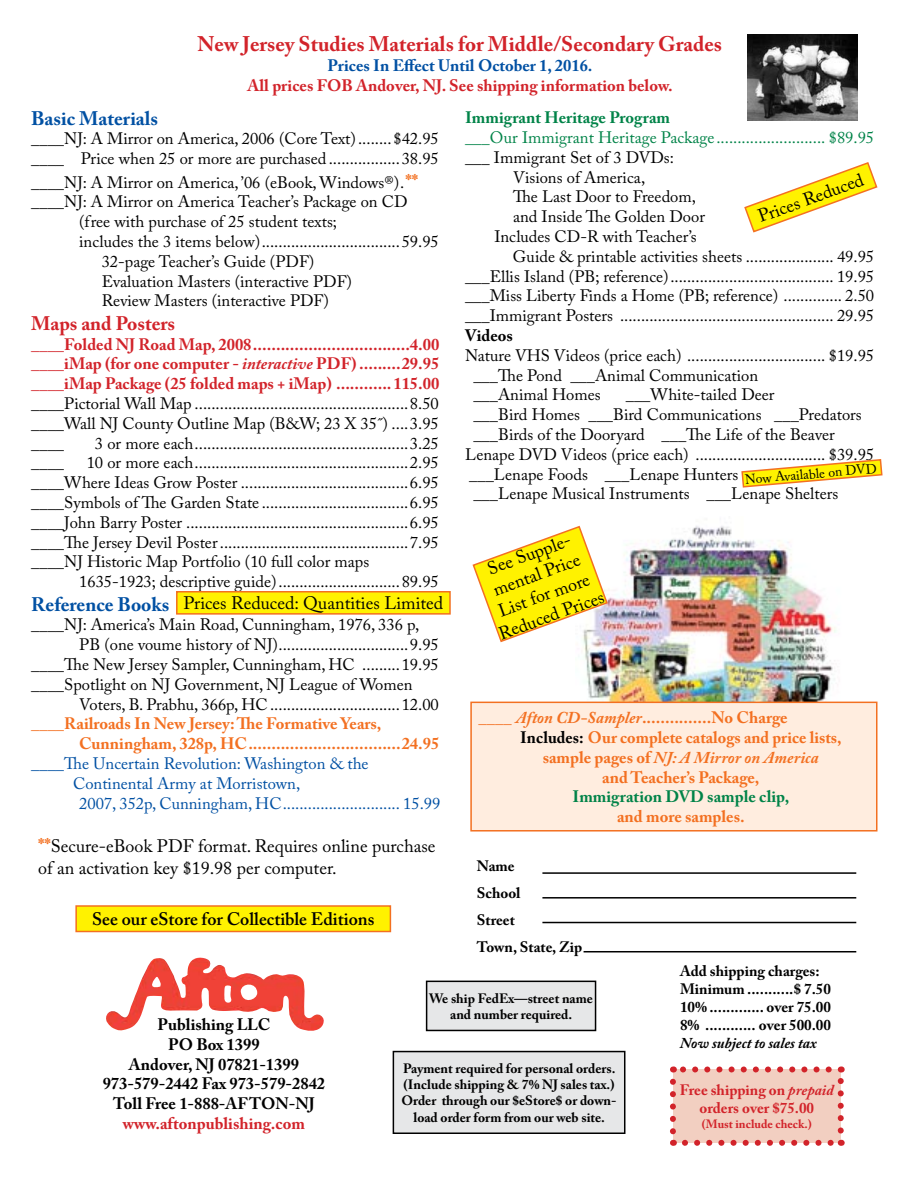
<style>
.page{position:relative;width:918px;height:1188px;background:#fff}
.page>*{position:absolute;margin:0;border:0;box-sizing:border-box;transform-origin:0 0}
.t1{font:700 21px "Adobe Caslon Pro";color:#d2232a}
.t2{font:700 19.5px "Adobe Caslon Pro";color:#0050a3}
.t3{font:700 19.5px "Adobe Caslon Pro";color:#d2232a}
.t4{font:18px/21.6px "Adobe Caslon Pro";color:#000}
.t5{font:600 18px "Adobe Caslon Pro";color:#000}
.t6{font:16.5px/19.8px "Adobe Caslon Pro";color:#000}
.t7{font:700 16.5px/19.8px "Adobe Caslon Pro";color:#d2232a;text-align:justify}
.t8{font:700 16.5px/19.8px "Adobe Caslon Pro";color:#f37021}
.t9{font:16.5px "Adobe Caslon Pro";color:#0050a3}
.t10{font:700 16.5px/19.8px "Adobe Caslon Pro";color:#000;text-align:center}
.t11{font:16.5px "Adobe Caslon Pro";color:#008348}
.t12{font:700 16.5px "Adobe Caslon Pro";color:#008348}
.t13{font:700 16.5px "Adobe Caslon Pro";color:#0050a3}
.t14{font:italic 700 16.5px "Adobe Caslon Pro";color:#f37021}
.t15{font:700 15px/18px "Adobe Caslon Pro";color:#000}
.t16{font:700 15px/18px "Adobe Caslon Pro";color:#d2232a;text-align:center}
.t17{font:italic 700 15px "Adobe Caslon Pro";color:#000}
.t18{font:700 13.5px/16.2px "Adobe Caslon Pro";color:#000;text-align:center}
.t19{font:13.5px "Adobe Caslon Pro";color:#000}
.t20{font:700 12px "Adobe Caslon Pro";color:#d2232a}
.s1{font-weight:700;font-size:19.5px;color:#f37021}
.s2{font-style:italic}
.s3{font-weight:400}
.s4{color:#000}
.s5{font-style:normal}
</style>
<div class="page">
<img style="left:106px;top:957px;width:218px;height:74px">
<div style="left:673px;top:1070px;width:168px;height:73px;background:#f2cfc1"></div>
<svg style="left:685px;top:1140px;width:149px;height:6px"></svg>
<svg style="left:670px;top:1082px;width:6px;height:64px"></svg>
<svg style="left:838px;top:1066px;width:6px;height:65px"></svg>
<svg style="left:673px;top:1066px;width:156px;height:6px"></svg>
<hr style="left:542px;top:872px;width:314px;height:2px;background:#000">
<hr style="left:542px;top:897px;width:314px;height:2px;background:#000">
<hr style="left:542px;top:922px;width:314px;height:1px;background:#000">
<hr style="left:584px;top:951px;width:272px;height:1px;background:#000">
<div style="left:427px;top:981px;width:169px;height:49px;background:#e6e7e8"></div>
<div style="left:426px;top:981px;width:170px;height:50px;border:2px solid #000"></div>
<div style="left:393px;top:1052px;width:232px;height:81px;background:#e6e7e8"></div>
<div style="left:393px;top:1051px;width:232px;height:83px;border:2px solid #000"></div>
<img style="left:747px;top:34px;width:111px;height:87px">
<svg style="left:744px;top:162px;width:134px;height:71px"></svg>
<div style="left:177px;top:592px;width:273px;height:22px;background:#fff200"></div>
<div style="left:176px;top:591px;width:275px;height:24px;border:2px solid #f37021"></div>
<img style="left:575px;top:526px;width:270px;height:176px">
<div style="left:471px;top:702px;width:406px;height:129px;background:#ffeddf"></div>
<div style="left:470px;top:702px;width:408px;height:130px;border:2px solid #f37021"></div>
<svg style="left:472px;top:525px;width:137px;height:118px"></svg>
<svg style="left:741px;top:459px;width:142px;height:29px"></svg>
<div style="left:76px;top:906px;width:314px;height:26px;background:#fff200"></div>
<div style="left:75px;top:905px;width:316px;height:27px;border:2px solid #f37021"></div>
<p class="t1" style="left:198px;top:32px;width:526px">New Jersey Studies Materials for Middle/Secondary Grades</p>
<p class="t13" style="left:328px;top:56px;width:266px">Prices In Effect Until October 1, 2016.</p>
<p class="t7" style="left:247px;top:75px;width:427px">All prices FOB Andover, NJ. See shipping information below.</p>
<p class="t12" style="left:465px;top:108px;width:207px">Immigrant Heritage Program</p>
<p class="t11" style="left:465px;top:128px;width:411px">___Our Immigrant Heritage Package .......................... $89.95</p>
<p class="t6" style="left:465px;top:147px;width:210px">___ Immigrant Set of 3 DVDs:</p>
<p class="t6" style="left:513px;top:167px;width:134px">Visions of America,</p>
<p class="t6" style="left:513px;top:187px;width:184px">The Last Door to Freedom,</p>
<p class="t6" style="left:513px;top:207px;width:193px">and Inside The Golden Door</p>
<p class="t6" style="left:494px;top:226px;width:204px">Includes CD-R with Teacher’s</p>
<p class="t6" style="left:513px;top:246px;width:363px">Guide &amp; printable activities sheets ..................... 49.95</p>
<p class="t6" style="left:465px;top:266px;width:411px">___Ellis Island (PB; reference)....................................... 19.95</p>
<p class="t6" style="left:465px;top:286px;width:411px">___Miss Liberty Finds a Home (PB; reference) .............. 2.50</p>
<p class="t6" style="left:465px;top:306px;width:411px">___Immigrant Posters ................................................... 29.95</p>
<p class="t10" style="left:465px;top:325px;width:49px">Videos</p>
<p class="t6" style="left:473px;top:345px;width:402px;text-indent:-8px">Nature VHS Videos (price each) ................................. $19.95 ___The Pond ___Animal Communication<br>___Animal Homes</p>
<p class="t2" style="left:31px;top:106px;width:128px">Basic Materials</p>
<p class="t6" style="left:31px;top:129px;width:409px">____NJ: A Mirror on America, 2006 (Core Text)........$42.95 ____ Price when 25 or more are purchased .................38.95</p>
<p class="t6" style="left:31px;top:172px;width:389px">____NJ: A Mirror on America, ’06 (eBook, Windows®).<span class="s1">**</span></p>
<p class="t6" style="left:31px;top:192px;width:378px">____NJ: A Mirror on America Teacher’s Package on CD</p>
<p class="t6" style="left:79px;top:212px;width:259px">(free with purchase of 25 student texts;</p>
<p class="t6" style="left:79px;top:231px;width:361px">includes the 3 items below).................................59.95</p>
<p class="t6" style="left:102px;top:251px;width:214px">32-page Teacher’s Guide (PDF)</p>
<p class="t6" style="left:102px;top:271px;width:252px">Evaluation Masters (interactive PDF)</p>
<p class="t6" style="left:102px;top:291px;width:229px">Review Masters (interactive PDF)</p>
<p class="t3" style="left:31px;top:312px;width:146px">Maps and Posters</p>
<p class="t7" style="left:31px;top:334px;width:410px">____Folded NJ Road Map, 2008..................................4.00 ____iMap (for one computer - <span class="s2">interactive</span> PDF) .........29.95 ____iMap Package (25 folded maps + iMap) ............115.00</p>
<p class="t6" style="left:31px;top:393px;width:409px;text-align:justify">____Pictorial Wall Map ...................................................8.50 ____Wall NJ County Outline Map (B&amp;W; 23 X 35˝) ....3.95 ____</p>
<p class="t4" style="left:755px;top:207px;width:112px;rotate:-20deg">Prices Reduced</p>
<p class="t6" style="left:626px;top:385px;width:150px">___White-tailed Deer</p>
<p class="t6" style="left:473px;top:405px;width:390px">___Bird Homes ___Bird Communications ___Predators</p>
<p class="t6" style="left:473px;top:424px;width:363px">___Birds of the Dooryard ___The Life of the Beaver</p>
<p class="t6" style="left:465px;top:444px;width:411px">Lenape DVD Videos (price each) ............................... $39.95</p>
<p class="t6" style="left:469px;top:464px;width:271px">___Lenape Foods ___Lenape Hunters</p>
<p class="t6" style="left:473px;top:484px;width:366px">___Lenape Musical Instruments ___Lenape Shelters</p>
<p class="t6" style="left:95px;top:433px;width:345px">3 or more each...................................................3.25</p>
<p class="t6" style="left:31px;top:453px;width:409px;text-align:justify;text-indent:55px">10 or more each...................................................2.95 ____Where Ideas Grow Poster ........................................6.95 ____Symbols of The Garden State ...................................6.95 ____John Barry Poster .....................................................6.95 ____The Jersey Devil Poster.............................................7.95 ____NJ Historic Map Portfolio (10 full color maps</p>
<p class="t6" style="left:79px;top:572px;width:361px">1635-1923; descriptive guide).............................89.95</p>
<p class="t2" style="left:31px;top:592px;width:140px">Reference Books</p>
<p class="t6" style="left:31px;top:615px;width:390px">____NJ: America’s Main Road, Cunningham, 1976, 336 p,</p>
<p class="t6" style="left:79px;top:635px;width:361px">PB (one voume history of NJ)...............................9.95</p>
<p class="t6" style="left:31px;top:654px;width:409px">____The New Jersey Sampler, Cunningham, HC .........19.95</p>
<p class="t6" style="left:31px;top:674px;width:383px">____Spotlight on NJ Government, NJ League of Women</p>
<p class="t6" style="left:79px;top:694px;width:361px">Voters, B. Prabhu, 366p, HC...............................12.00</p>
<p class="t8" style="left:79px;top:714px;width:362px;text-indent:-48px">____Railroads In New Jersey: The Formative Years,<br>Cunningham, 328p, HC.................................24.95</p>
<p class="t9" style="left:31px;top:754px;width:339px">____The Uncertain Revolution: Washington &amp; the</p>
<p class="t9" style="left:73px;top:773px;width:229px">Continental Army at Morristown,</p>
<p class="t9" style="left:79px;top:793px;width:363px">2007, 352p, Cunningham, HC............................ 15.99</p>
<p class="t19" style="left:744px;top:472px;width:133px;rotate:-5deg">Now Available on DVD</p>
<p class="t6" style="left:31px;top:453px;width:34px">____</p>
<p class="t4" style="left:473px;top:563px;width:112px;text-align:center;rotate:-20deg">See Supple&shy;mental Price<br>List for more<br>Reduced Prices</p>
<p class="t4" style="left:184px;top:592px;width:261px">Prices Reduced: Quantities Limited</p>
<p class="t8" style="left:479px;top:708px;width:311px"><span class="s3">____</span> <span class="s2">Afton CD-Sampler</span>...............No Charge</p>
<p class="t8" style="left:520px;top:727px;width:323px"><span class="s4">Includes:</span> Our complete catalogs and price lists,</p>
<p class="t14" style="left:543px;top:747px;width:277px"><span class="s5">sample pages of</span> NJ: A Mirror on America</p>
<p class="t8" style="left:602px;top:767px;width:159px">and Teacher’s Package,</p>
<p class="t12" style="left:572px;top:787px;width:218px">Immigration DVD sample clip,</p>
<p class="t8" style="left:617px;top:807px;width:129px">and more samples.</p>
<p class="t4" style="left:38px;top:835px;width:399px"><span class="s1">**</span>Secure-eBook PDF format. Requires online purchase of an activation key $19.98 per computer.</p>
<p class="t15" style="left:477px;top:852px;width:107px;line-height:27px">Name<br>School<br>Street<br>Town, State, Zip</p>
<p class="t18" style="left:429px;top:990px;width:165px">We ship FedEx—street name and number required.</p>
<p class="t5" style="left:92px;top:909px;width:284px">See our eStore for Collectible Editions</p>
<p class="t10" style="left:103px;top:1014px;width:224px">Publishing LLC<br>PO Box 1399<br>Andover, NJ 07821-1399<br>973-579-2442 Fax 973-579-2842<br>Toll Free 1-888-AFTON-NJ</p>
<p class="t7" style="left:123px;top:1113px;width:184px">www.aftonpublishing.com</p>
<p class="t18" style="left:401px;top:1060px;width:217px">Payment required for personal orders. (Include shipping &amp; 7% NJ sales tax.)<br>Order through our $eStore$ or down&shy;load order form from our web site.</p>
<p class="t15" style="left:680px;top:962px;width:152px">Add shipping charges:<br>Minimum ...........$ 7.50<br>10% ............. over 75.00<br>8% ............ over 500.00</p>
<p class="t17" style="left:680px;top:1034px;width:138px">Now subject to sales tax</p>
<p class="t16" style="left:680px;top:1081px;width:155px">Free shipping on <span class="s2">prepaid </span>orders over $75.00</p>
<p class="t20" style="left:702px;top:1117px;width:111px">(Must include check.)</p>
</div>
